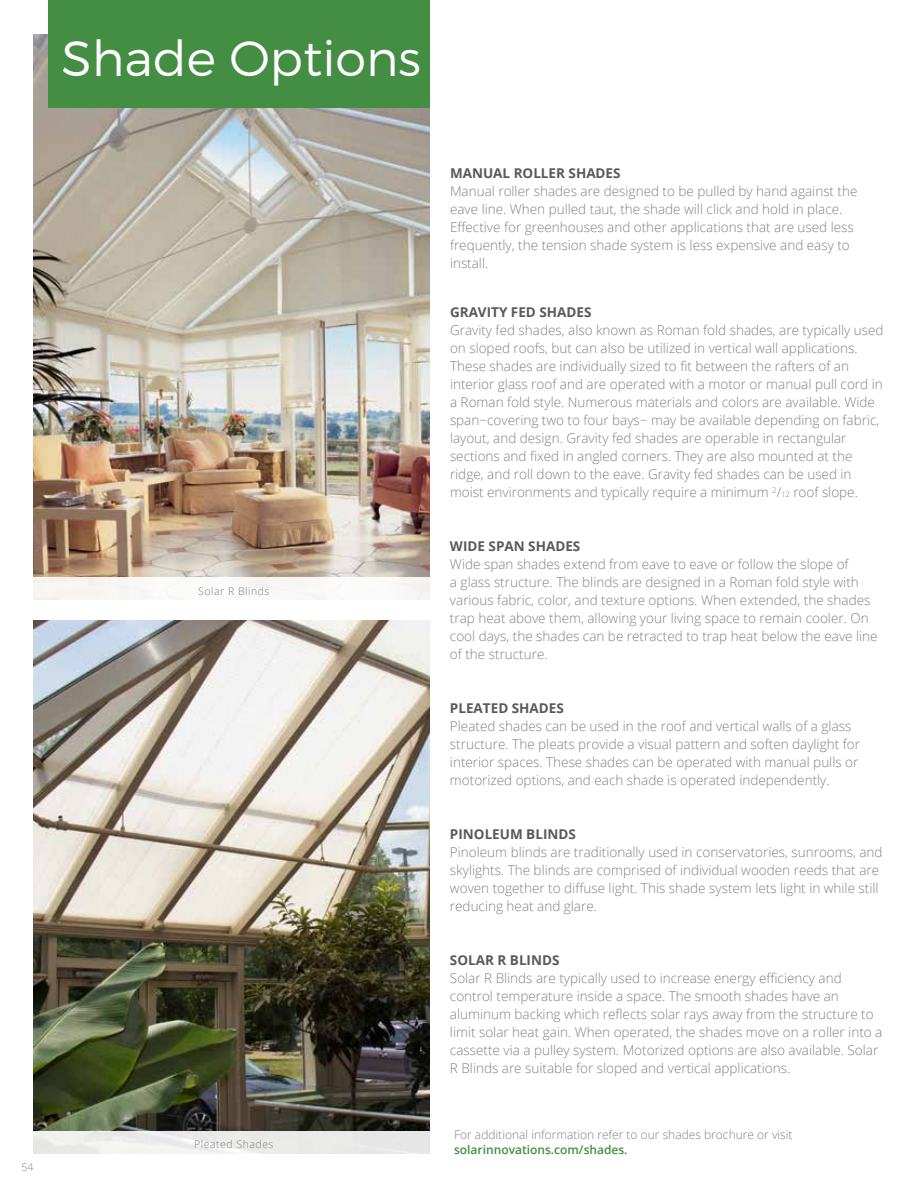
<style>
.page{position:relative;width:918px;height:1188px;background:#fff}
.page>*{position:absolute;margin:0;border:0;box-sizing:border-box;transform-origin:0 0}
.t1{font:300 49.5px "Montserrat";color:#fff}
.t2{font:300 13.5px/18px "Open Sans";color:#7f8080}
.t3{font:700 13.5px "Open Sans";color:#58595b}
.t4{font:300 12px "Open Sans";color:#7f8080}
.t5{font:600 12px "Open Sans";color:#438e42}
.t6{font:300 10.5px "Open Sans";letter-spacing:.05em;color:#7f8080}
.s1{font-size:7.5px}
</style>
<div class="page">
<img style="left:33px;top:621px;width:397px;height:510px">
<img style="left:33px;top:34px;width:397px;height:543px">
<div style="left:48px;top:0;width:382px;height:108px;background:#438e42"></div>
<div style="left:32px;top:577px;width:398px;height:28px;background:#faf9f8"></div>
<div style="left:32px;top:1131px;width:398px;height:28px;background:linear-gradient(to bottom,#e4e5e3,#f7f7f6)"></div>
<h1 class="t1" style="left:62px;top:28px;width:361px">Shade Options</h1>
<p class="t6" style="left:198px;top:584px;width:73px">Solar R Blinds</p>
<p class="t6" style="left:22px;top:1160px;width:13px">54</p>
<p class="t6" style="left:194px;top:1137px;width:81px">Pleated Shades</p>
<p class="t3" style="left:450px;top:164px;width:172px">MANUAL ROLLER SHADES</p>
<p class="t2" style="left:450px;top:182px;width:409px">Manual roller shades are designed to be pulled by hand against the eave line. When pulled taut, the shade will click and hold in place.<br>Effective for greenhouses and other applications that are used less frequently, the tension shade system is less expensive and easy to install.</p>
<p class="t3" style="left:450px;top:303px;width:143px">GRAVITY FED SHADES</p>
<p class="t2" style="left:450px;top:321px;width:435px">Gravity fed shades, also known as Roman fold shades, are typically used on sloped roofs, but can also be utilized in vertical wall applications.<br>These shades are individually sized to fit between the rafters of an interior glass roof and are operated with a motor or manual pull cord in a Roman fold style. Numerous materials and colors are available. Wide span−covering two to four bays− may be available depending on fabric, layout, and design. Gravity fed shades are operable in rectangular sections and fixed in angled corners. They are also mounted at the ridge, and roll down to the eave. Gravity fed shades can be used in moist environments and typically require a minimum <sup>2</sup>/<span class="s1">12</span> roof slope.</p>
<p class="t3" style="left:450px;top:537px;width:132px">WIDE SPAN SHADES</p>
<p class="t2" style="left:450px;top:555px;width:429px">Wide span shades extend from eave to eave or follow the slope of<br>a glass structure. The blinds are designed in a Roman fold style with various fabric, color, and texture options. When extended, the shades trap heat above them, allowing your living space to remain cooler. On cool days, the shades can be retracted to trap heat below the eave line of the structure.</p>
<p class="t3" style="left:450px;top:699px;width:115px">PLEATED SHADES</p>
<p class="t2" style="left:450px;top:717px;width:411px">Pleated shades can be used in the roof and vertical walls of a glass structure. The pleats provide a visual pattern and soften daylight for interior spaces. These shades can be operated with manual pulls or motorized options, and each shade is operated independently.</p>
<p class="t3" style="left:450px;top:825px;width:127px">PINOLEUM BLINDS</p>
<p class="t2" style="left:450px;top:843px;width:434px">Pinoleum blinds are traditionally used in conservatories, sunrooms, and skylights. The blinds are comprised of individual wooden reeds that are woven together to diffuse light. This shade system lets light in while still reducing heat and glare.</p>
<p class="t3" style="left:450px;top:951px;width:111px">SOLAR R BLINDS</p>
<p class="t2" style="left:450px;top:969px;width:434px">Solar R Blinds are typically used to increase energy efficiency and control temperature inside a space. The smooth shades have an aluminum backing which reflects solar rays away from the structure to limit solar heat gain. When operated, the shades move on a roller into a cassette via a pulley system. Motorized options are also available. Solar R Blinds are suitable for sloped and vertical applications.</p>
<p class="t4" style="left:454px;top:1126px;width:340px">For additional information refer to our shades brochure or visit</p>
<p class="t5" style="left:454px;top:1141px;width:175px">solarinnovations.com/shades.</p>
</div>
